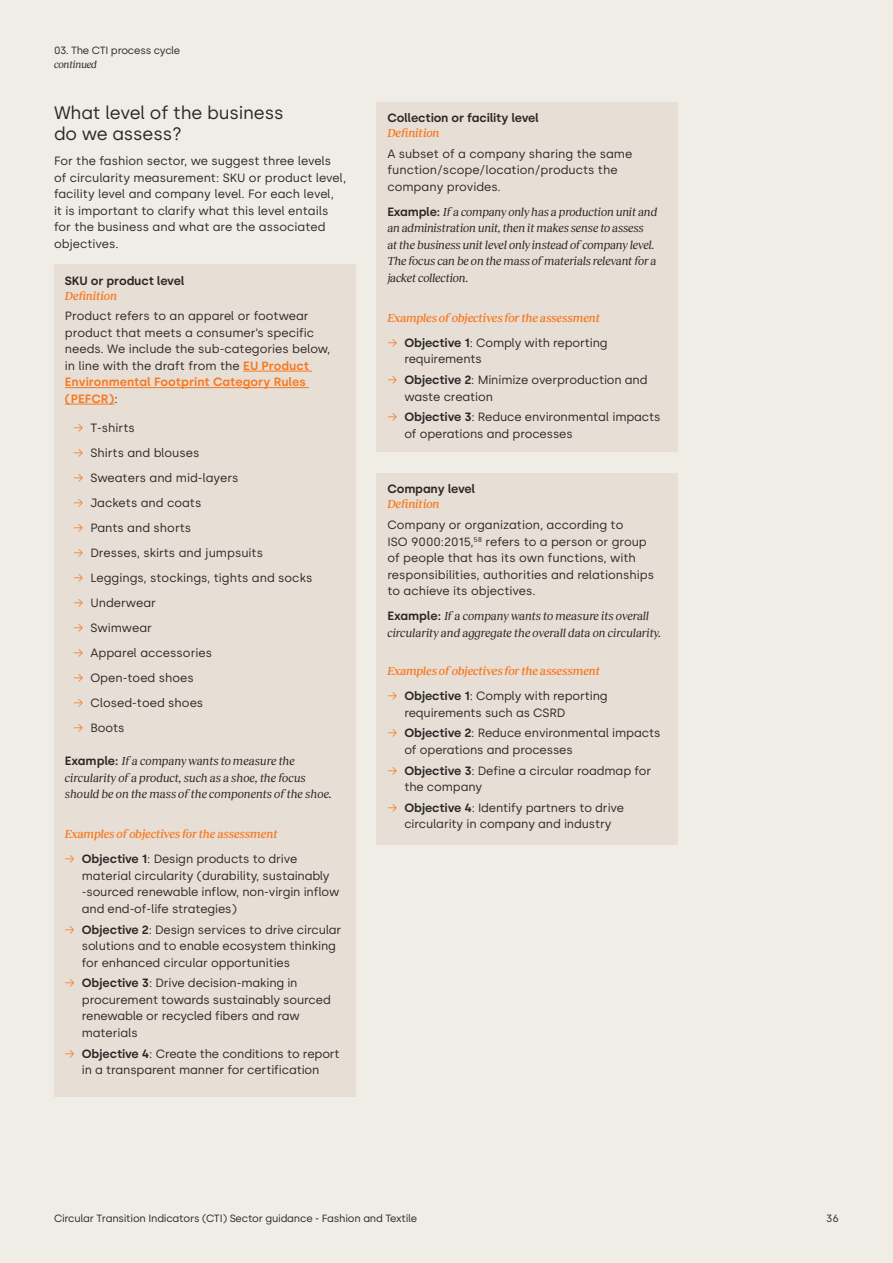
<style>
.page{position:relative;width:893px;height:1263px;background:#f0ede6}
.page>*{position:absolute;margin:0;border:0;box-sizing:border-box;transform-origin:0 0}
.t1{font:18px/21px "Silka";letter-spacing:-.01em;color:#2a2825}
.t2{font:12px/16.5px "Silka";letter-spacing:-.01em;color:#2a2825}
.t3{font:italic 12px/16.5px "Reckless";letter-spacing:-.015em;color:#2a2825}
.t4{font:italic 500 12px "Reckless";letter-spacing:-.02em;color:#f8781e}
.t5{font:600 12px "Silka";letter-spacing:-.01em;color:#2a2825}
.t6{font:10.5px "Silka";letter-spacing:-.02em;color:#2a2825}
.t7{font:italic 10.5px "Reckless";letter-spacing:-.03em;color:#2a2825}
.s1{font-weight:600;color:#f8781e}
.s2{font-weight:300;color:#f8781e}
.s3{font-family:"Silka";font-weight:600;font-style:normal}
.s4{font-weight:600}
</style>
<div class="page">
<div style="left:54px;top:265px;width:301px;height:832px;background:#e7ded6"></div>
<hr style="left:243px;top:371px;width:69px;height:1px;background:#f8781e">
<hr style="left:65px;top:387px;width:244px;height:1px;background:#f8781e">
<hr style="left:65px;top:404px;width:49px;height:1px;background:#f8781e">
<div style="left:376px;top:102px;width:302px;height:349px;background:#e7ded6"></div>
<div style="left:376px;top:473px;width:302px;height:372px;background:#e7ded6"></div>
<p class="t6" style="left:54px;top:44px;width:128px">03. The CTI process cycle</p>
<p class="t7" style="left:54px;top:56px;width:45px">continued</p>
<h1 class="t1" style="left:54px;top:102px;width:231px">What level of the business do we assess?</h1>
<p class="t2" style="left:54px;top:153px;width:294px">For the fashion sector, we suggest three levels of circularity measurement: SKU or product level, facility level and company level. For each level,<br>it is important to clarify what this level entails for the business and what are the associated objectives.</p>
<p class="t5" style="left:65px;top:273px;width:121px">SKU or product level</p>
<p class="t4" style="left:65px;top:287px;width:54px">Definition</p>
<p class="t2" style="left:65px;top:308px;width:267px">Product refers to an apparel or footwear product that meets a consumer’s specific needs. We include the sub-categories below, in line with the draft from the <span class="s1">EU Product Environmental Footprint Category Rules (PEFCR)</span>:</p>
<p class="t2" style="left:73px;top:420px;width:63px"><span class="s2">→</span> T-shirts</p>
<p class="t2" style="left:73px;top:445px;width:127px"><span class="s2">→</span> Shirts and blouses</p>
<p class="t2" style="left:73px;top:470px;width:167px"><span class="s2">→</span> Sweaters and mid-layers</p>
<p class="t2" style="left:73px;top:495px;width:130px"><span class="s2">→</span> Jackets and coats</p>
<p class="t2" style="left:73px;top:520px;width:119px"><span class="s2">→</span> Pants and shorts</p>
<p class="t2" style="left:73px;top:545px;width:191px"><span class="s2">→</span> Dresses, skirts and jumpsuits</p>
<p class="t2" style="left:73px;top:570px;width:241px"><span class="s2">→</span> Leggings, stockings, tights and socks</p>
<p class="t2" style="left:73px;top:595px;width:84px"><span class="s2">→</span> Underwear</p>
<p class="t2" style="left:73px;top:620px;width:80px"><span class="s2">→</span> Swimwear</p>
<p class="t2" style="left:73px;top:645px;width:140px"><span class="s2">→</span> Apparel accessories</p>
<p class="t2" style="left:73px;top:670px;width:122px"><span class="s2">→</span> Open-toed shoes</p>
<p class="t2" style="left:73px;top:695px;width:131px"><span class="s2">→</span> Closed-toed shoes</p>
<p class="t2" style="left:73px;top:720px;width:53px"><span class="s2">→</span> Boots</p>
<p class="t3" style="left:65px;top:752px;width:269px"><span class="s3">Example:</span> If a company wants to measure the circularity of a product, such as a shoe, the focus should be on the mass of the components of the shoe.</p>
<p class="t4" style="left:65px;top:825px;width:215px">Examples of objectives for the assessment</p>
<p class="t2" style="left:82px;top:851px;width:259px;text-indent:-17px"><span class="s2">→</span> <span class="s4">Objective 1</span>: Design products to drive material circularity (durability, sustainably -sourced renewable inflow, non-virgin inflow and end-of-life strategies)</p>
<p class="t2" style="left:82px;top:921px;width:261px;text-indent:-17px"><span class="s2">→</span> <span class="s4">Objective 2</span>: Design services to drive circular solutions and to enable ecosystem thinking for enhanced circular opportunities</p>
<p class="t2" style="left:82px;top:975px;width:250px;text-indent:-17px"><span class="s2">→</span> <span class="s4">Objective 3</span>: Drive decision-making in procurement towards sustainably sourced renewable or recycled fibers and raw materials</p>
<p class="t2" style="left:65px;top:1045px;width:276px;text-align:center"><span class="s2">→</span> <span class="s4">Objective 4</span>: Create the conditions to report in a transparent manner for certification</p>
<p class="t5" style="left:387px;top:111px;width:153px">Collection or facility level</p>
<p class="t4" style="left:387px;top:124px;width:54px">Definition</p>
<p class="t2" style="left:387px;top:145px;width:247px">A subset of a company sharing the same function/scope/location/products the company provides.</p>
<p class="t3" style="left:387px;top:202px;width:272px"><span class="s3">Example:</span> If a company only has a production unit and an administration unit, then it makes sense to assess<br>at the business unit level only instead of company level.<br>The focus can be on the mass of materials relevant for a jacket collection.</p>
<p class="t4" style="left:387px;top:309px;width:215px">Examples of objectives for the assessment</p>
<p class="t2" style="left:404px;top:334px;width:205px;text-indent:-17px"><span class="s2">→</span> <span class="s4">Objective 1</span>: Comply with reporting requirements</p>
<p class="t2" style="left:404px;top:372px;width:245px;text-indent:-17px"><span class="s2">→</span> <span class="s4">Objective 2</span>: Minimize overproduction and waste creation</p>
<p class="t2" style="left:404px;top:409px;width:258px;text-indent:-17px"><span class="s2">→</span> <span class="s4">Objective 3</span>: Reduce environmental impacts of operations and processes</p>
<p class="t5" style="left:387px;top:482px;width:89px">Company level</p>
<p class="t4" style="left:387px;top:495px;width:54px">Definition</p>
<p class="t2" style="left:387px;top:517px;width:268px">Company or organization, according to<br>ISO 9000:2015,<sup>58</sup> refers to a person or group of people that has its own functions, with responsibilities, authorities and relationships to achieve its objectives.</p>
<p class="t3" style="left:387px;top:607px;width:275px"><span class="s3">Example:</span> If a company wants to measure its overall circularity and aggregate the overall data on circularity.</p>
<p class="t4" style="left:387px;top:662px;width:215px">Examples of objectives for the assessment</p>
<p class="t2" style="left:404px;top:688px;width:205px;text-indent:-17px"><span class="s2">→</span> <span class="s4">Objective 1</span>: Comply with reporting requirements such as CSRD</p>
<p class="t2" style="left:404px;top:725px;width:257px;text-indent:-17px"><span class="s2">→</span> <span class="s4">Objective 2</span>: Reduce environmental impacts of operations and processes</p>
<p class="t2" style="left:404px;top:762px;width:248px;text-indent:-17px"><span class="s2">→</span> <span class="s4">Objective 3</span>: Define a circular roadmap for the company</p>
<p class="t2" style="left:387px;top:799px;width:238px;text-align:center"><span class="s2">→</span> <span class="s4">Objective 4</span>: Identify partners to drive circularity in company and industry</p>
<p class="t6" style="left:54px;top:1212px;width:365px">Circular Transition Indicators (CTI) Sector guidance - Fashion and Textile</p>
<p class="t6" style="left:826px;top:1212px;width:14px">36</p>
</div>
